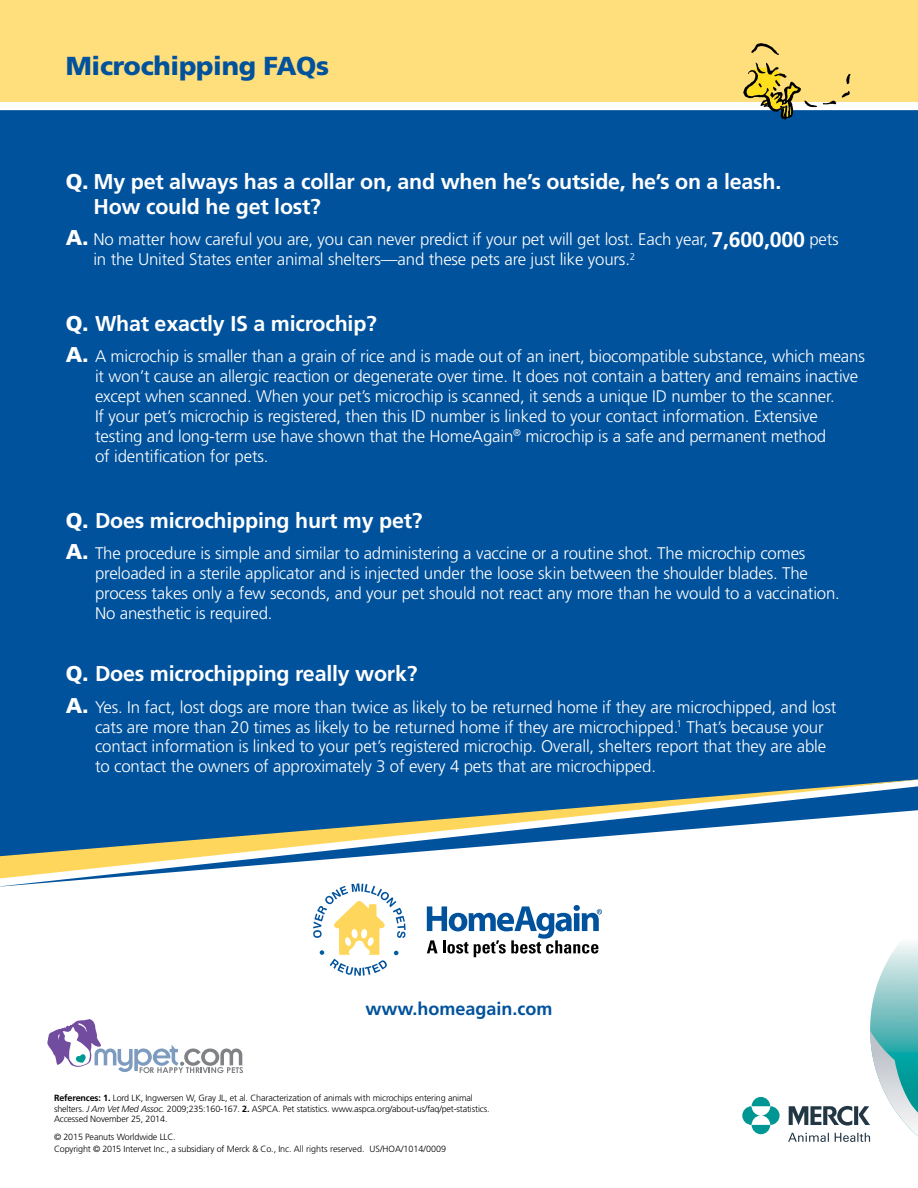
<style>
.page{position:relative;width:918px;height:1188px;background:#fff}
.page>*{position:absolute;margin:0;border:0;box-sizing:border-box;transform-origin:0 0}
.t1{font:900 25.95px "Frutiger";letter-spacing:-.01em;color:#00529c}
.t2{font:700 21.45px/24.5px "Frutiger LT Std";letter-spacing:-.01em;color:#fff}
.t3{font:700 18px "Frutiger";color:#00529c}
.t4{font:300 16.8px/20px "Frutiger";letter-spacing:-.01em;color:#fff}
.t5{font:300 9px/10.5px "Frutiger";letter-spacing:-.015em;color:#000}
.s1{font-family:"Frutiger";font-weight:900}
.s2{font-weight:900;font-size:21.45px}
.s3{font-weight:700;font-size:21.45px}
.s4{font-weight:700}
.s5{font-style:italic}
</style>
<div class="page">
<div style="left:0;top:110px;width:918px;height:669px;background:#00529c"></div>
<div style="left:0;top:0;width:918px;height:102px;background:#ffde7c"></div>
<svg style="left:0;top:779px;width:918px;height:99px"></svg>
<svg style="left:427px;top:905px;width:175px;height:52px"></svg>
<svg style="left:313px;top:883px;width:93px;height:93px"></svg>
<svg style="left:751px;top:43px;width:28px;height:12px"></svg>
<svg style="left:846px;top:74px;width:4px;height:10px"></svg>
<svg style="left:823px;top:91px;width:27px;height:14px"></svg>
<svg style="left:743px;top:62px;width:74px;height:57px"></svg>
<svg style="left:47px;top:1019px;width:196px;height:54px"></svg>
<svg style="left:742px;top:1097px;width:38px;height:37px"></svg>
<svg style="left:788px;top:943px;width:130px;height:199px"></svg>
<h1 class="t1" style="left:66px;top:50px;width:265px">Microchipping FAQs</h1>
<p class="t2" style="left:93px;top:170px;width:689px;text-indent:-28px"><span class="s1">Q.</span> My pet always has a collar on, and when he’s outside, he’s on a leash.<br>How could he get lost?</p>
<p class="t4" style="left:93px;top:230px;width:747px;text-indent:-28px"><span class="s2">A.</span> No matter how careful you are, you can never predict if your pet will get lost. Each year, <span class="s3">7,600,000</span> pets in the United States enter animal shelters—and these pets are just like yours.<sup>2</sup></p>
<p class="t2" style="left:66px;top:311px;width:313px"><span class="s1">Q.</span> What exactly IS a microchip?</p>
<p class="t4" style="left:95px;top:347px;width:771px;text-indent:-29px"><span class="s2">A.</span> A microchip is smaller than a grain of rice and is made out of an inert, biocompatible substance, which means it won’t cause an allergic reaction or degenerate over time. It does not contain a battery and remains inactive except when scanned. When your pet’s microchip is scanned, it sends a unique ID number to the scanner.<br>If your pet’s microchip is registered, then this ID number is linked to your contact information. Extensive testing and long-term use have shown that the HomeAgain<sup>®</sup> microchip is a safe and permanent method<br>of identification for pets.</p>
<p class="t2" style="left:66px;top:508px;width:358px"><span class="s1">Q.</span> Does microchipping hurt my pet?</p>
<p class="t4" style="left:95px;top:543px;width:746px;text-indent:-29px"><span class="s2">A.</span> The procedure is simple and similar to administering a vaccine or a routine shot. The microchip comes preloaded in a sterile applicator and is injected under the loose skin between the shoulder blades. The process takes only a few seconds, and your pet should not react any more than he would to a vaccination.<br>No anesthetic is required.</p>
<p class="t2" style="left:66px;top:662px;width:353px"><span class="s1">Q.</span> Does microchipping really work?</p>
<p class="t4" style="left:95px;top:697px;width:743px;text-indent:-29px"><span class="s2">A.</span> Yes. In fact, lost dogs are more than twice as likely to be returned home if they are microchipped, and lost cats are more than 20 times as likely to be returned home if they are microchipped.<sup>1</sup> That’s because your contact information is linked to your pet’s registered microchip. Overall, shelters report that they are able to contact the owners of approximately 3 of every 4 pets that are microchipped.</p>
<p class="t3" style="left:365px;top:998px;width:189px">www.homeagain.com</p>
<p class="t5" style="left:54px;top:1093px;width:437px"><span class="s4">References: 1.</span> Lord LK, Ingwersen W, Gray JL, et al. Characterization of animals with microchips entering animal shelters. <span class="s5">J Am Vet Med Assoc.</span> 2009;235:160-167. <span class="s4">2.</span> ASPCA. Pet statistics. www.aspca.org/about-us/faq/pet-statistics.<br>Accessed November 25, 2014.</p>
<p class="t5" style="left:54px;top:1131px;width:394px;line-height:12px">© 2015 Peanuts Worldwide LLC.<br>Copyright © 2015 Intervet Inc., a subsidiary of Merck &amp; Co., Inc. All rights reserved. US/HOA/1014/0009</p>
</div>
